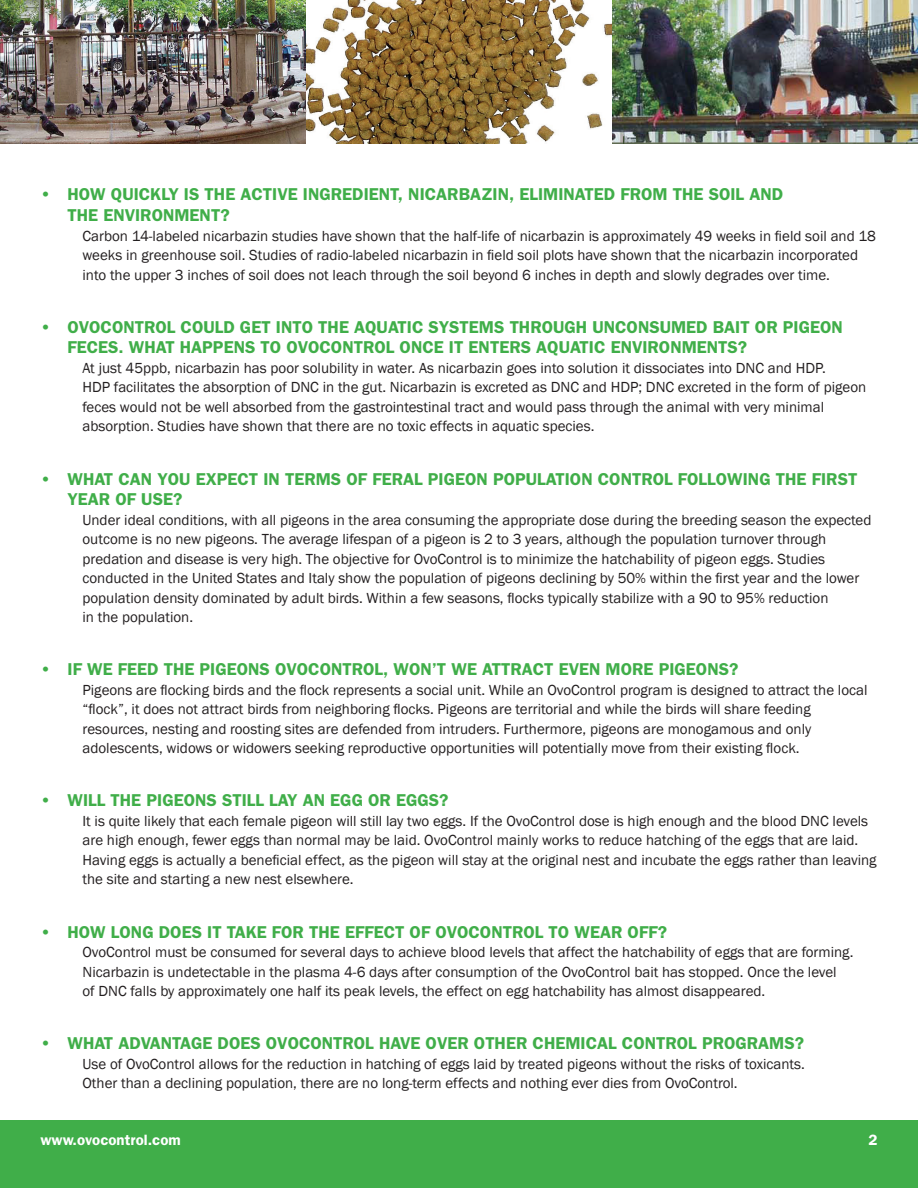
<style>
.page{position:relative;width:918px;height:1188px;background:#fff}
.page>*{position:absolute;margin:0;border:0;box-sizing:border-box;transform-origin:0 0}
.subhead{font:600 17.25px/20.7px "Franklin Gothic";color:#40ae49}
.body_text{font:15px/19.5px "Franklin Gothic";color:#231f20}
.t1{font:600 15px "Franklin Gothic";color:#fff}
</style>
<div class="page">
<img style="left:0;top:0;width:918px;height:144px">
<div style="left:0;top:1120px;width:918px;height:68px;background:#40ae49"></div>
<p class="subhead" style="left:68px;top:184px;width:717px;text-indent:-27px">• HOW QUICKLY IS THE ACTIVE INGREDIENT, NICARBAZIN, ELIMINATED FROM THE SOIL AND<br>THE ENVIRONMENT?</p>
<p class="body_text" style="left:82px;top:226px;width:795px">Carbon 14-labeled nicarbazin studies have shown that the half-life of nicarbazin is approximately 49 weeks in field soil and 18 weeks in greenhouse soil. Studies of radio-labeled nicarbazin in field soil plots have shown that the nicarbazin incorporated into the upper 3 inches of soil does not leach through the soil beyond 6 inches in depth and slowly degrades over time.</p>
<p class="subhead" style="left:68px;top:316px;width:777px;text-indent:-27px">• OVOCONTROL COULD GET INTO THE AQUATIC SYSTEMS THROUGH UNCONSUMED BAIT OR PIGEON<br>FECES. WHAT HAPPENS TO OVOCONTROL ONCE IT ENTERS AQUATIC ENVIRONMENTS?</p>
<p class="body_text" style="left:82px;top:359px;width:785px">At just 45ppb, nicarbazin has poor solubility in water. As nicarbazin goes into solution it dissociates into DNC and HDP.<br>HDP facilitates the absorption of DNC in the gut. Nicarbazin is excreted as DNC and HDP; DNC excreted in the form of pigeon feces would not be well absorbed from the gastrointestinal tract and would pass through the animal with very minimal absorption. Studies have shown that there are no toxic effects in aquatic species.</p>
<p class="subhead" style="left:68px;top:468px;width:791px;text-indent:-27px">• WHAT CAN YOU EXPECT IN TERMS OF FERAL PIGEON POPULATION CONTROL FOLLOWING THE FIRST<br>YEAR OF USE?</p>
<p class="body_text" style="left:82px;top:510px;width:791px">Under ideal conditions, with all pigeons in the area consuming the appropriate dose during the breeding season the expected outcome is no new pigeons. The average lifespan of a pigeon is 2 to 3 years, although the population turnover through predation and disease is very high. The objective for OvoControl is to minimize the hatchability of pigeon eggs. Studies conducted in the United States and Italy show the population of pigeons declining by 50% within the first year and the lower population density dominated by adult birds. Within a few seasons, flocks typically stabilize with a 90 to 95% reduction<br>in the population.</p>
<p class="subhead" style="left:40px;top:659px;width:699px">• IF WE FEED THE PIGEONS OVOCONTROL, WON’T WE ATTRACT EVEN MORE PIGEONS?</p>
<p class="body_text" style="left:82px;top:680px;width:787px">Pigeons are flocking birds and the flock represents a social unit. While an OvoControl program is designed to attract the local “flock”, it does not attract birds from neighboring flocks. Pigeons are territorial and while the birds will share feeding resources, nesting and roosting sites are defended from intruders. Furthermore, pigeons are monogamous and only adolescents, widows or widowers seeking reproductive opportunities will potentially move from their existing flock.</p>
<p class="subhead" style="left:40px;top:790px;width:410px">• WILL THE PIGEONS STILL LAY AN EGG OR EGGS?</p>
<p class="body_text" style="left:82px;top:812px;width:796px">It is quite likely that each female pigeon will still lay two eggs. If the OvoControl dose is high enough and the blood DNC levels are high enough, fewer eggs than normal may be laid. OvoControl mainly works to reduce hatching of the eggs that are laid.<br>Having eggs is actually a beneficial effect, as the pigeon will stay at the original nest and incubate the eggs rather than leaving the site and starting a new nest elsewhere.</p>
<p class="subhead" style="left:40px;top:921px;width:628px">• HOW LONG DOES IT TAKE FOR THE EFFECT OF OVOCONTROL TO WEAR OFF?</p>
<p class="body_text" style="left:82px;top:943px;width:772px">OvoControl must be consumed for several days to achieve blood levels that affect the hatchability of eggs that are forming.<br>Nicarbazin is undetectable in the plasma 4-6 days after consumption of the OvoControl bait has stopped. Once the level<br>of DNC falls by approximately one half its peak levels, the effect on egg hatchability has almost disappeared.</p>
<p class="subhead" style="left:40px;top:1033px;width:765px">• WHAT ADVANTAGE DOES OVOCONTROL HAVE OVER OTHER CHEMICAL CONTROL PROGRAMS?</p>
<p class="body_text" style="left:82px;top:1054px;width:724px">Use of OvoControl allows for the reduction in hatching of eggs laid by treated pigeons without the risks of toxicants.<br>Other than a declining population, there are no long-term effects and nothing ever dies from OvoControl.</p>
<p class="t1" style="left:40px;top:1131px;width:142px">www.ovocontrol.com</p>
<p class="t1" style="left:868px;top:1131px;width:10px">2</p>
</div>
